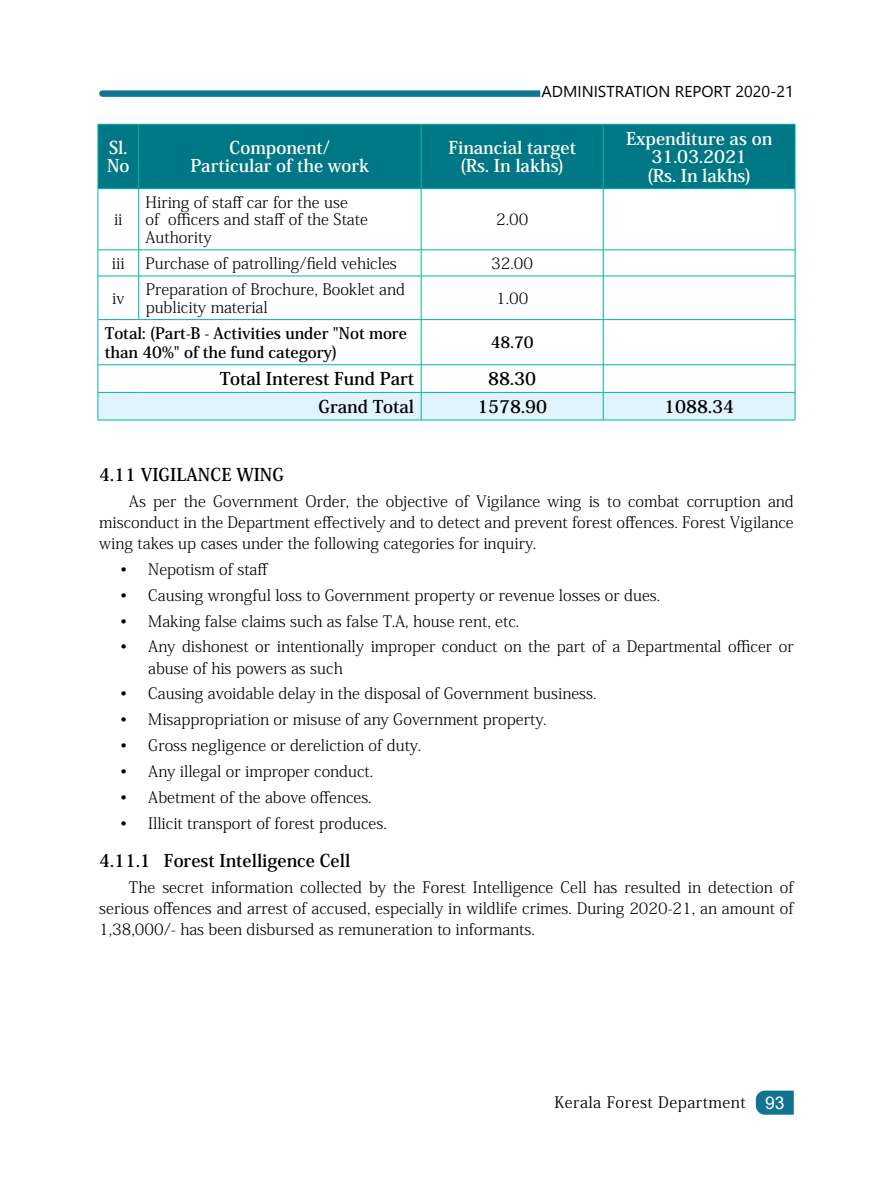
<style>
.page{position:relative;width:893px;height:1191px;background:#fff}
.page>*{position:absolute;margin:0;border:0;box-sizing:border-box;transform-origin:0 0}
.t1{font:700 17.5px/18.4px "Koz Min Pro";color:#fff;text-align:center}
.t2{font:700 17.5px "Koz Min Pro";color:#000}
.t3{font:700 17.5px "Koz Min Pr 6 N";color:#000}
.t4{font:300 15.75px/21px "Koz Min Pr 6 N";color:#000;text-align:justify}
.t5{font:300 15.75px/17.5px "Koz Min Pro";color:#000}
.t6{font:700 15.75px/18.9px "Koz Min Pro";color:#000}
.t7{font:15.75px "Koz Min Pro";letter-spacing:.03em;color:#000}
.s1{font-family:"Arial";font-size:17.5px;color:#fff}
</style>
<div class="page">
<svg style="left:756px;top:1090px;width:38px;height:24px"></svg>
<div style="left:98px;top:124px;width:41px;height:65px;background:#007784"></div>
<div style="left:139px;top:124px;width:282px;height:65px;background:#007784"></div>
<div style="left:421px;top:124px;width:182px;height:65px;background:#007784"></div>
<div style="left:603px;top:124px;width:192px;height:65px;background:#007784"></div>
<hr style="left:98px;top:124px;width:41px;height:1px;background:#00b5a5">
<hr style="left:98px;top:124px;width:1px;height:64px;background:#00b5a5">
<hr style="left:139px;top:124px;width:282px;height:1px;background:#00b5a5">
<hr style="left:138px;top:124px;width:1px;height:64px;background:#00b5a5">
<hr style="left:421px;top:124px;width:182px;height:1px;background:#00b5a5">
<hr style="left:421px;top:124px;width:1px;height:64px;background:#00b5a5">
<hr style="left:603px;top:124px;width:192px;height:1px;background:#00b5a5">
<hr style="left:603px;top:124px;width:1px;height:64px;background:#00b5a5">
<hr style="left:795px;top:124px;width:1px;height:64px;background:#00b5a5">
<hr style="left:98px;top:188px;width:41px;height:1px;background:#00b5a5">
<hr style="left:98px;top:189px;width:1px;height:61px;background:#00b5a5">
<svg style="left:98px;top:250px;width:1px;height:26px"></svg>
<hr style="left:98px;top:276px;width:1px;height:43px;background:#00b5a5">
<hr style="left:139px;top:188px;width:282px;height:1px;background:#00b5a5">
<hr style="left:138px;top:189px;width:1px;height:61px;background:#00b5a5">
<svg style="left:138px;top:250px;width:1px;height:26px"></svg>
<hr style="left:138px;top:276px;width:1px;height:43px;background:#00b5a5">
<hr style="left:421px;top:188px;width:182px;height:1px;background:#00b5a5">
<hr style="left:421px;top:189px;width:1px;height:61px;background:#00b5a5">
<svg style="left:421px;top:250px;width:1px;height:26px"></svg>
<hr style="left:421px;top:276px;width:1px;height:43px;background:#00b5a5">
<hr style="left:603px;top:188px;width:192px;height:1px;background:#00b5a5">
<hr style="left:603px;top:189px;width:1px;height:61px;background:#00b5a5">
<svg style="left:603px;top:250px;width:1px;height:26px"></svg>
<hr style="left:603px;top:276px;width:1px;height:43px;background:#00b5a5">
<hr style="left:795px;top:189px;width:1px;height:61px;background:#00b5a5">
<svg style="left:795px;top:250px;width:1px;height:26px"></svg>
<hr style="left:795px;top:276px;width:1px;height:43px;background:#00b5a5">
<hr style="left:98px;top:249px;width:40px;height:1px;background:#00b5a5">
<hr style="left:98px;top:276px;width:40px;height:1px;background:#00b5a5">
<hr style="left:139px;top:249px;width:282px;height:1px;background:#00b5a5">
<hr style="left:139px;top:276px;width:282px;height:1px;background:#00b5a5">
<hr style="left:421px;top:249px;width:182px;height:1px;background:#00b5a5">
<hr style="left:421px;top:276px;width:182px;height:1px;background:#00b5a5">
<hr style="left:603px;top:249px;width:192px;height:1px;background:#00b5a5">
<hr style="left:603px;top:276px;width:192px;height:1px;background:#00b5a5">
<hr style="left:98px;top:319px;width:41px;height:1px;background:#00b5a5">
<hr style="left:98px;top:320px;width:1px;height:44px;background:#00b5a5">
<hr style="left:139px;top:319px;width:282px;height:1px;background:#00b5a5">
<hr style="left:421px;top:319px;width:182px;height:1px;background:#00b5a5">
<hr style="left:421px;top:320px;width:1px;height:44px;background:#00b5a5">
<hr style="left:603px;top:319px;width:192px;height:1px;background:#00b5a5">
<hr style="left:603px;top:320px;width:1px;height:44px;background:#00b5a5">
<hr style="left:795px;top:320px;width:1px;height:44px;background:#00b5a5">
<hr style="left:98px;top:364px;width:41px;height:1px;background:#00b5a5">
<hr style="left:139px;top:364px;width:282px;height:1px;background:#00b5a5">
<hr style="left:421px;top:364px;width:182px;height:1px;background:#00b5a5">
<hr style="left:603px;top:364px;width:192px;height:1px;background:#00b5a5">
<svg style="left:98px;top:365px;width:698px;height:55px"></svg>
<hr style="left:98px;top:420px;width:41px;height:1px;background:#00b5a5">
<hr style="left:139px;top:420px;width:282px;height:1px;background:#00b5a5">
<hr style="left:421px;top:420px;width:182px;height:1px;background:#00b5a5">
<hr style="left:603px;top:420px;width:192px;height:1px;background:#00b5a5">
<svg style="left:99px;top:90px;width:442px;height:7px"></svg>
<p class="t1" style="left:107px;top:138px;width:24px;text-align:left">Sl.<br>No</p>
<p class="t1" style="left:190px;top:138px;width:181px">Component/<br>Particular of the work</p>
<p class="t1" style="left:448px;top:138px;width:129px">Financial target (Rs. In lakhs)</p>
<p class="t1" style="left:626px;top:128px;width:148px">Expenditure as on<br>31.03.2021<br>(Rs. In lakhs)</p>
<p class="t5" style="left:114px;top:210px;width:10px">ii</p>
<p class="t5" style="left:146px;top:193px;width:224px">Hiring of staff car for the use<br>of officers and staff of the State<br>Authority</p>
<p class="t5" style="left:496px;top:210px;width:34px">2.00</p>
<p class="t5" style="left:112px;top:254px;width:14px">iii</p>
<p class="t5" style="left:146px;top:254px;width:253px">Purchase of patrolling/field vehicles</p>
<p class="t5" style="left:491px;top:254px;width:43px">32.00</p>
<p class="t5" style="left:112px;top:289px;width:14px">iv</p>
<p class="t5" style="left:146px;top:280px;width:261px">Preparation of Brochure, Booklet and publicity material</p>
<p class="t5" style="left:496px;top:289px;width:34px">1.00</p>
<p class="t6" style="left:105px;top:323px;width:304px">Total: (Part-B - Activities under "Not more than 40%" of the fund category)</p>
<p class="t6" style="left:491px;top:332px;width:44px">48.70</p>
<p class="t2" style="left:220px;top:366px;width:196px">Total Interest Fund Part</p>
<p class="t2" style="left:488px;top:366px;width:49px">88.30</p>
<p class="t2" style="left:319px;top:394px;width:97px">Grand Total</p>
<p class="t2" style="left:477px;top:394px;width:71px">1578.90</p>
<p class="t2" style="left:664px;top:394px;width:71px">1088.34</p>
<p class="t3" style="left:99px;top:464px;width:186px">4.11 VIGILANCE WING</p>
<p class="t4" style="left:99px;top:491px;width:696px;text-indent:30px">As per the Government Order, the objective of Vigilance wing is to combat corruption and misconduct in the Department effectively and to detect and prevent forest offences. Forest Vigilance wing takes up cases under the following categories for inquiry.</p>
<p class="t4" style="left:120px;top:558px;width:150px">• Nepotism of staff</p>
<p class="t4" style="left:120px;top:584px;width:541px">• Causing wrongful loss to Government property or revenue losses or dues.</p>
<p class="t4" style="left:120px;top:610px;width:401px">• Making false claims such as false T.A, house rent, etc.</p>
<p class="t4" style="left:148px;top:636px;width:647px;text-indent:-28px">• Any dishonest or intentionally improper conduct on the part of a Departmental officer or abuse of his powers as such</p>
<p class="t4" style="left:120px;top:683px;width:478px">• Causing avoidable delay in the disposal of Government business.</p>
<p class="t4" style="left:120px;top:709px;width:428px">• Misappropriation or misuse of any Government property.</p>
<p class="t4" style="left:120px;top:735px;width:302px">• Gross negligence or dereliction of duty.</p>
<p class="t4" style="left:120px;top:761px;width:255px">• Any illegal or improper conduct.</p>
<p class="t4" style="left:120px;top:787px;width:253px">• Abetment of the above offences.</p>
<p class="t4" style="left:120px;top:813px;width:268px">• Illicit transport of forest produces.</p>
<p class="t3" style="left:99px;top:850px;width:253px">4.11.1 Forest Intelligence Cell</p>
<p class="t4" style="left:99px;top:877px;width:696px;text-indent:30px">The secret information collected by the Forest Intelligence Cell has resulted in detection of serious offences and arrest of accused, especially in wildlife crimes. During 2020-21, an amount of 1,38,000/- has been disbursed as remuneration to informants.</p>
<p class="t7" style="left:554px;top:1090px;width:232px">Kerala Forest Department <span class="s1">93</span></p>
</div>
